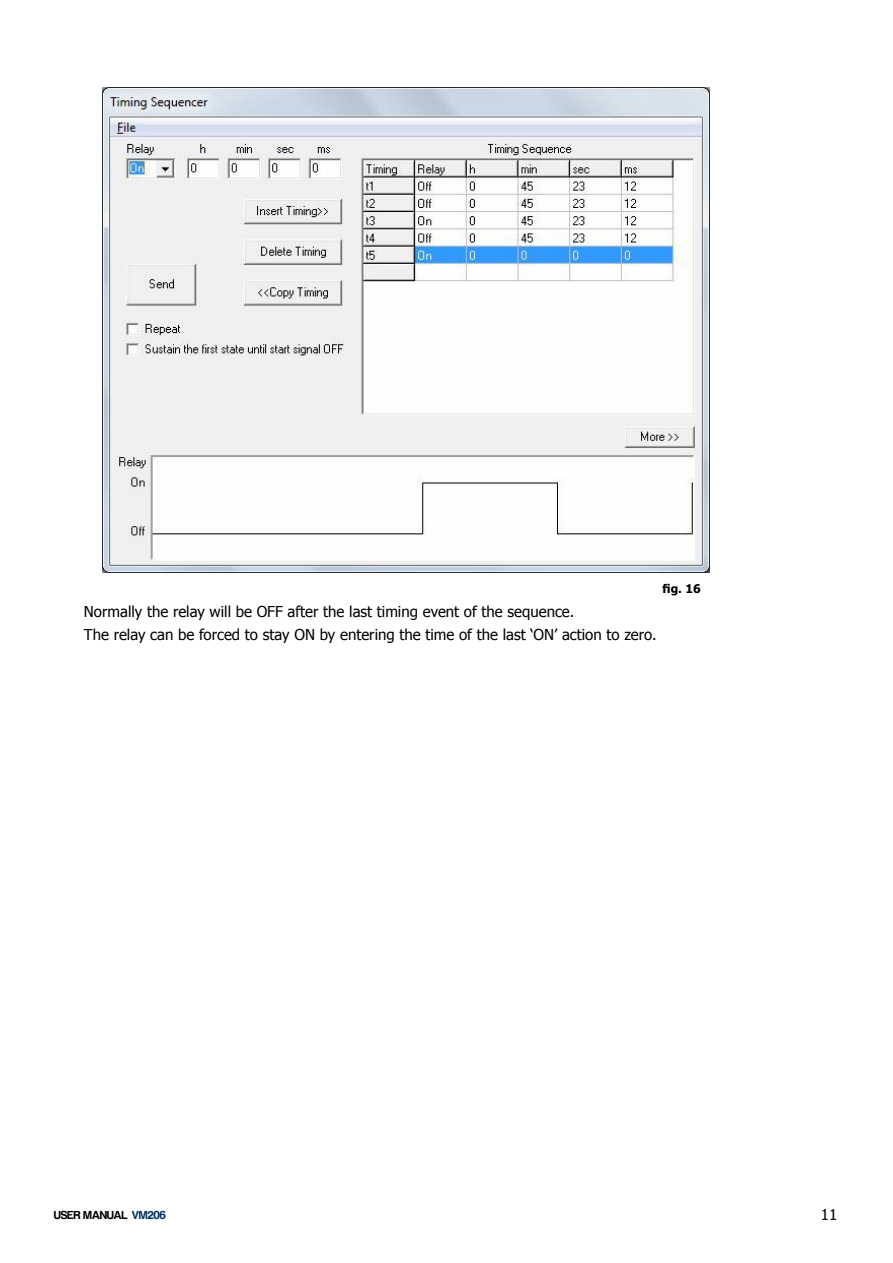
<style>
.page{position:relative;width:893px;height:1263px;background:#fff}
.page>*{position:absolute;margin:0;border:0;box-sizing:border-box;transform-origin:0 0}
.t1{font:15px/22.5px "Tahoma";color:#000}
.t2{font:12px "Harabara";color:#000}
.t3{font:700 12px "Tahoma";color:#000}
.s1{color:#036}
</style>
<div class="page">
<img style="left:102px;top:88px;width:608px;height:484px">
<p class="t3" style="left:662px;top:580px;width:40px">fig. 16</p>
<p class="t1" style="left:84px;top:600px;width:574px">Normally the relay will be OFF after the last timing event of the sequence.<br>The relay can be forced to stay ON by entering the time of the last ‘ON’ action to zero.</p>
<p class="t2" style="left:54px;top:1209px;width:114px">USER MANUAL <span class="s1">VM206</span></p>
<p class="t1" style="left:821px;top:1203px;width:18px">11</p>
</div>
